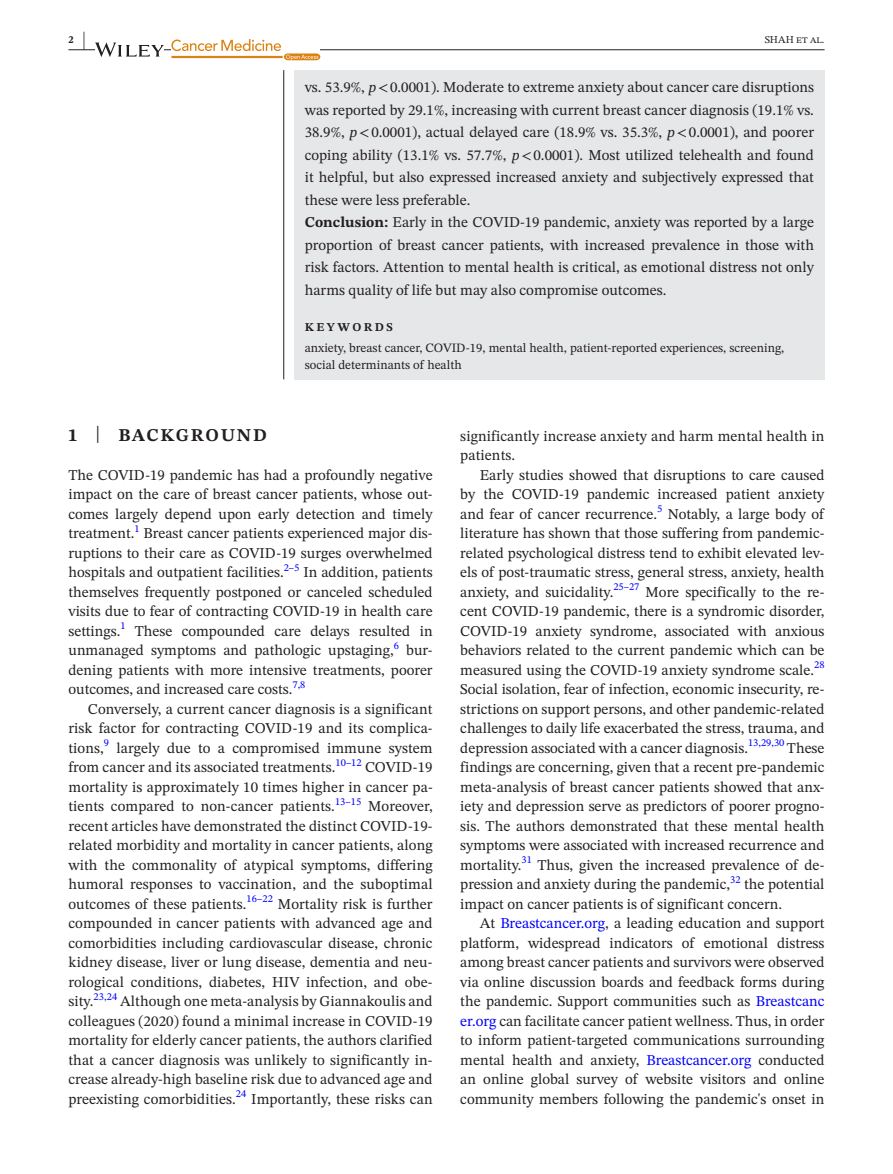
<style>
.page{position:relative;width:893px;height:1174px;background:#fff}
.page>*{position:absolute;margin:0;border:0;box-sizing:border-box;transform-origin:0 0}
.t1{font:700 18px "STIX Two Text";letter-spacing:.1em;color:#231f20}
.t2{font:15px/19.5px "STIX Two Text";color:#231f20;text-align:justify}
.t3{font:12.75px/17.2px "STIX Two Text";color:#231f20}
.t4{font:700 12px "STIX Two Text";letter-spacing:.2em;color:#231f20}
.t5{font:10.5px "STIX Two Text";letter-spacing:.005em;color:#00f}
.t6{font:10.5px "STIX Two Text";color:#231f20}
.t7{font:700 10.5px "STIX Two Text";color:#231f20}
.s1{font-size:21px}
.s2{font-style:italic}
.s3{font-family:"STIX"}
.s4{font-weight:700}
.s5{font-weight:400;font-size:23.7px}
.s6{color:#00f}
</style>
<div class="page">
<hr style="left:68px;top:49px;width:756px;height:1px;background:#231f20">
<svg style="left:95px;top:43px;width:69px;height:14px"></svg>
<svg style="left:171px;top:39px;width:149px;height:21px"></svg>
<div style="left:294px;top:70px;width:530px;height:309px;background:#e6e7e9"></div>
<hr style="left:283px;top:70px;width:1px;height:309px;background:#231f20">
<p class="t7" style="left:68px;top:32px;width:18px">2 <span class="s1">|</span></p>
<p class="t6" style="left:765px;top:32px;width:61px">SHAH et al.</p>
<p class="t2" style="left:305px;top:76px;width:511px;line-height:22.5px;text-align:left">vs. 53.9%, <span class="s2">p</span><span class="s3">&lt;</span>0.0001). Moderate to extreme anxiety about cancer care disruptions was reported by 29.1%, increasing with current breast cancer diagnosis (19.1% vs.<br>38.9%, <span class="s2">p</span><span class="s3">&lt;</span>0.0001), actual delayed care (18.9% vs. 35.3%, <span class="s2">p</span><span class="s3">&lt;</span>0.0001), and poorer coping ability (13.1% vs. 57.7%, <span class="s2">p</span><span class="s3">&lt;</span>0.0001). Most utilized telehealth and found it helpful, but also expressed increased anxiety and subjectively expressed that these were less preferable.<br><span class="s4">Conclusion:</span> Early in the COVID-19 pandemic, anxiety was reported by a large proportion of breast cancer patients, with increased prevalence in those with risk factors. Attention to mental health is critical, as emotional distress not only harms quality of life but may also compromise outcomes.</p>
<p class="t4" style="left:305px;top:318px;width:90px">KEYWORDS</p>
<p class="t3" style="left:305px;top:339px;width:481px">anxiety, breast cancer, COVID-19, mental health, patient-reported experiences, screening, social determinants of health</p>
<p class="t1" style="left:68px;top:422px;width:200px">1 <span class="s5">|</span> BACKGROUND</p>
<p class="t2" style="left:68px;top:465px;width:366px">The COVID-19 pandemic has had a profoundly negative impact on the care of breast cancer patients, whose out&shy;comes largely depend upon early detection and timely treatment.</p>
<p class="t5" style="left:134px;top:520px;width:7px">1</p>
<p class="t2" style="left:68px;top:523px;width:366px;text-indent:75px">Breast cancer patients experienced major dis&shy;ruptions to their care as COVID-19 surges overwhelmed hospitals and outpatient facilities.</p>
<p class="t5" style="left:284px;top:559px;width:17px">2–5</p>
<p class="t2" style="left:68px;top:562px;width:366px;text-indent:235px">In addition, patients themselves frequently postponed or canceled scheduled visits due to fear of contracting COVID-19 in health care settings.</p>
<p class="t5" style="left:120px;top:618px;width:7px">1</p>
<p class="t2" style="left:68px;top:621px;width:366px;text-indent:66px">These compounded care delays resulted in unmanaged symptoms and pathologic upstaging,</p>
<p class="t5" style="left:394px;top:637px;width:7px">6</p>
<p class="t2" style="left:68px;top:640px;width:366px;text-indent:338px">bur&shy;dening patients with more intensive treatments, poorer outcomes, and increased care costs.</p>
<p class="t5" style="left:292px;top:676px;width:14px">7,8</p>
<p class="t2" style="left:68px;top:699px;width:366px;text-indent:20px">Conversely, a current cancer diagnosis is a significant risk factor for contracting COVID-19 and its complica&shy;tions,</p>
<p class="t5" style="left:104px;top:735px;width:7px">9</p>
<p class="t2" style="left:68px;top:738px;width:366px;text-indent:48px">largely due to a compromised immune system from cancer and its associated treatments.</p>
<p class="t5" style="left:335px;top:754px;width:28px">10–12</p>
<p class="t2" style="left:68px;top:757px;width:366px;text-indent:297px">COVID-19 mortality is approximately 10 times higher in cancer pa&shy;tients compared to non-cancer patients.</p>
<p class="t5" style="left:335px;top:793px;width:28px">13–15</p>
<p class="t2" style="left:68px;top:796px;width:366px;text-indent:300px">Moreover, recent articles have demonstrated the distinct COVID-19- related morbidity and mortality in cancer patients, along with the commonality of atypical symptoms, differing humoral responses to vaccination, and the suboptimal outcomes of these patients.</p>
<p class="t5" style="left:247px;top:891px;width:28px">16–22</p>
<p class="t2" style="left:68px;top:894px;width:366px;text-indent:209px">Mortality risk is further compounded in cancer patients with advanced age and comorbidities including cardiovascular disease, chronic kidney disease, liver or lung disease, dementia and neu&shy;rological conditions, diabetes, HIV infection, and obe&shy;sity.</p>
<p class="t5" style="left:94px;top:988px;width:25px">23,24</p>
<p class="t2" style="left:68px;top:991px;width:366px;text-indent:52px">Although one meta-analysis by Giannakoulis and colleagues (2020) found a minimal increase in COVID-19 mortality for elderly cancer patients, the authors clarified that a cancer diagnosis was unlikely to significantly in&shy;crease already-high baseline risk due to advanced age and preexisting comorbidities.</p>
<p class="t5" style="left:236px;top:1086px;width:12px">24</p>
<p class="t2" style="left:251px;top:1089px;width:183px">Importantly, these risks can</p>
<p class="t2" style="left:460px;top:426px;width:366px">significantly increase anxiety and harm mental health in patients.</p>
<p class="t2" style="left:460px;top:465px;width:366px;text-indent:20px">Early studies showed that disruptions to care caused by the COVID-19 pandemic increased patient anxiety and fear of cancer recurrence.<sup>5</sup> Notably, a large body of literature has shown that those suffering from pandemic&shy;related psychological distress tend to exhibit elevated lev&shy;els of post-traumatic stress, general stress, anxiety, health anxiety, and suicidality.</p>
<p class="t5" style="left:613px;top:579px;width:28px">25–27</p>
<p class="t2" style="left:460px;top:582px;width:366px;text-indent:185px">More specifically to the re&shy;cent COVID-19 pandemic, there is a syndromic disorder, COVID-19 anxiety syndrome, associated with anxious behaviors related to the current pandemic which can be measured using the COVID-19 anxiety syndrome scale.</p>
<p class="t5" style="left:814px;top:657px;width:12px">28</p>
<p class="t2" style="left:460px;top:679px;width:366px">Social isolation, fear of infection, economic insecurity, re&shy;strictions on support persons, and other pandemic-related challenges to daily life exacerbated the stress, trauma, and depression associated with a cancer diagnosis.</p>
<p class="t5" style="left:748px;top:735px;width:38px">13,29,30</p>
<p class="t2" style="left:460px;top:738px;width:366px;text-indent:327px">These findings are concerning, given that a recent pre-pandemic meta-analysis of breast cancer patients showed that anx&shy;iety and depression serve as predictors of poorer progno&shy;sis. The authors demonstrated that these mental health symptoms were associated with increased recurrence and mortality.</p>
<p class="t5" style="left:521px;top:852px;width:12px">31</p>
<p class="t2" style="left:460px;top:855px;width:366px;text-indent:77px">Thus, given the increased prevalence of de&shy;pression and anxiety during the pandemic,</p>
<p class="t5" style="left:730px;top:871px;width:12px">32</p>
<p class="t2" style="left:460px;top:874px;width:366px;text-indent:284px">the potential impact on cancer patients is of significant concern.</p>
<p class="t2" style="left:460px;top:913px;width:366px;text-indent:20px">At <span class="s6">Breastcancer.org</span>, a leading education and support platform, widespread indicators of emotional distress among breast cancer patients and survivors were observed via online discussion boards and feedback forms during the pandemic. Support communities such as <span class="s6">Breastcanc er.org</span> can facilitate cancer patient wellness. Thus, in order to inform patient-targeted communications surrounding mental health and anxiety, <span class="s6">Breastcancer.org</span> conducted an online global survey of website visitors and online community members following the pandemic's onset in</p>
</div>
